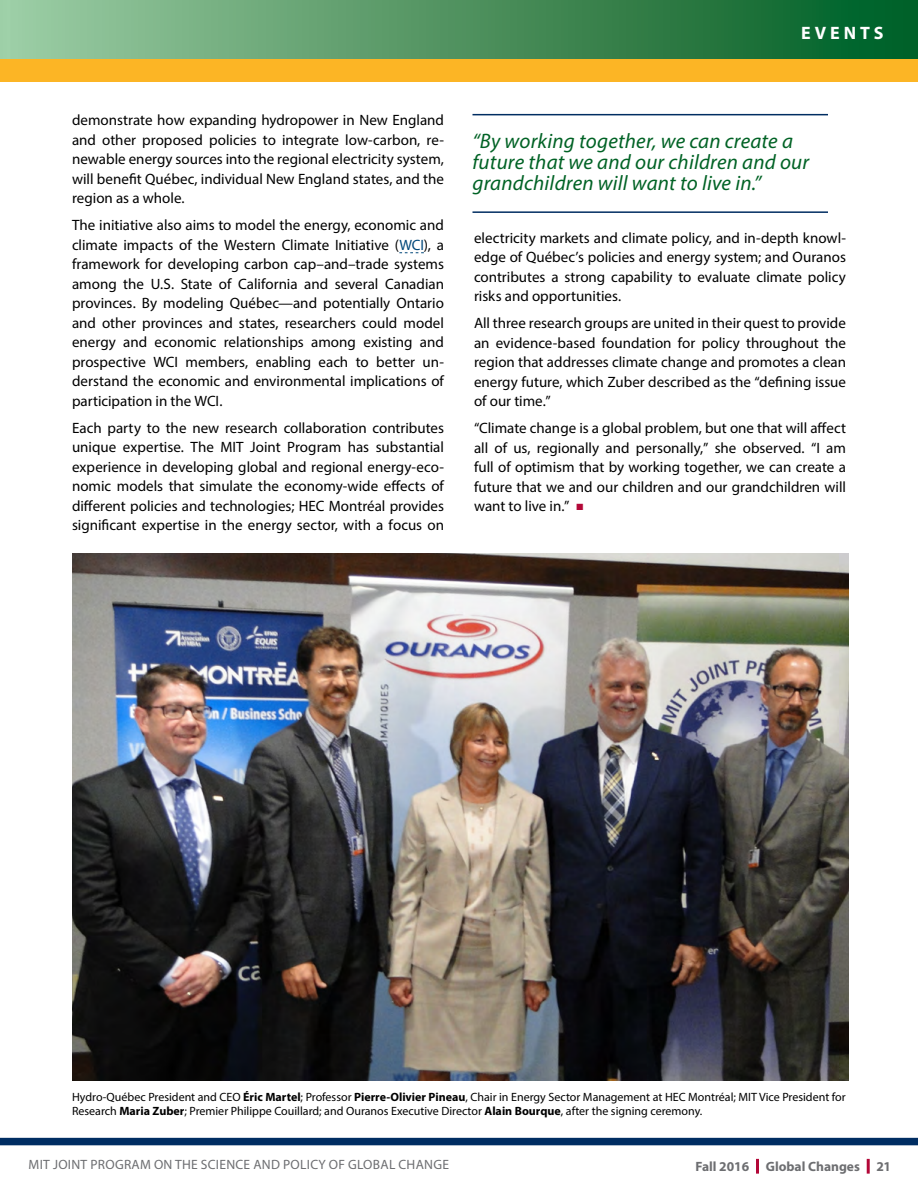
<style>
.page{position:relative;width:918px;height:1188px;background:#fff}
.page>*{position:absolute;margin:0;border:0;box-sizing:border-box;transform-origin:0 0}
.Pull_Quote_Left{font:italic 21px/21px "Myriad Pro";letter-spacing:.01em;color:#006225}
.t1{font:700 18px "Myriad Pro";color:#fff}
.t2{font:15px/19.5px "Myriad Pro";color:#000;text-align:justify}
.t3{font:13.5px "Myriad Pro";letter-spacing:.02em;color:#6d6e71}
.t4{font:700 13.5px "Myriad Pro";color:#6d6e71}
.Photo_Caption{font:12px/13.5px "Myriad Pro";color:#000}
.s1{color:#00477a}
.s2{color:#b30838}
.s3{font-weight:700}
</style>
<div class="page">
<svg style="left:399px;top:252px;width:25px;height:1px"></svg>
<img style="left:72px;top:554px;width:777px;height:526px">
<hr style="left:472px;top:114px;width:356px;height:1px;background:#002d62">
<hr style="left:472px;top:211px;width:356px;height:2px;background:#002d62">
<hr style="left:756px;top:1159px;width:3px;height:15px;background:#b30838">
<hr style="left:867px;top:1159px;width:3px;height:15px;background:#b30838">
<div style="left:0;top:1138px;width:918px;height:7px;background:#002d62"></div>
<div style="left:1px;top:57px;width:917px;height:25px;background:#fcb525"></div>
<div style="left:0;top:0;width:918px;height:58px;background:linear-gradient(to right,#9fcba2,#005c21)"></div>
<div style="left:0;top:57px;width:8px;height:25px;background:#fcb525"></div>
<div style="left:0;top:0;width:9px;height:58px;background:#9ed0a8"></div>
<p class="t1" style="left:801px;top:21px;width:29px">Events</p>
<p class="t2" style="left:72px;top:110px;width:374px">demonstrate how expanding hydropower in New England and other proposed policies to integrate low-carbon, re&shy;newable energy sources into the regional electricity system, will benefit Québec, individual New England states, and the region as a whole.</p>
<p class="t2" style="left:72px;top:215px;width:374px">The initiative also aims to model the energy, economic and climate impacts of the Western Climate Initiative (<span class="s1">WCI</span>), a framework for developing carbon cap–and–trade systems among the U.S. State of California and several Canadian provinces. By modeling Québec—and potentially Ontario and other provinces and states, researchers could model energy and economic relationships among existing and prospective WCI members, enabling each to better un&shy;derstand the economic and environmental implications of participation in the WCI.</p>
<p class="t2" style="left:72px;top:418px;width:374px">Each party to the new research collaboration contributes unique expertise. The MIT Joint Program has substantial experience in developing global and regional energy-eco&shy;nomic models that simulate the economy-wide effects of different policies and technologies; HEC Montréal provides significant expertise in the energy sector, with a focus on</p>
<p class="Pull_Quote_Left" style="left:472px;top:131px;width:338px">“By working together, we can create a future that we and our children and our grandchildren will want to live in.”</p>
<p class="t2" style="left:474px;top:228px;width:374px">electricity markets and climate policy, and in-depth knowl&shy;edge of Québec’s policies and energy system; and Ouranos contributes a strong capability to evaluate climate policy risks and opportunities.</p>
<p class="t2" style="left:474px;top:313px;width:374px">All three research groups are united in their quest to provide an evidence-based foundation for policy throughout the region that addresses climate change and promotes a clean energy future, which Zuber described as the “defining issue of our time.”</p>
<p class="t2" style="left:474px;top:418px;width:374px">“Climate change is a global problem, but one that will affect all of us, regionally and personally,” she observed. “I am full of optimism that by working together, we can create a future that we and our children and our grandchildren will want to live in.” <span class="s2">■</span></p>
<p class="Photo_Caption" style="left:72px;top:1090px;width:775px">Hydro-Québec President and CEO <span class="s3">Éric Martel</span>; Professor <span class="s3">Pierre-Olivier Pineau</span>, Chair in Energy Sector Management at HEC Montréal; MIT Vice President for<br>Research <span class="s3">Maria Zuber</span>; Premier Philippe Couillard; and Ouranos Executive Director <span class="s3">Alain Bourque</span>, after the signing ceremony.</p>
<p class="t3" style="left:29px;top:1156px;width:422px">MIT JOINT PROGRAM ON THE SCIENCE AND POLICY OF GLOBAL CHANGE</p>
<p class="t4" style="left:695px;top:1157px;width:197px">Fall 2016 Global Changes 21</p>
</div>
